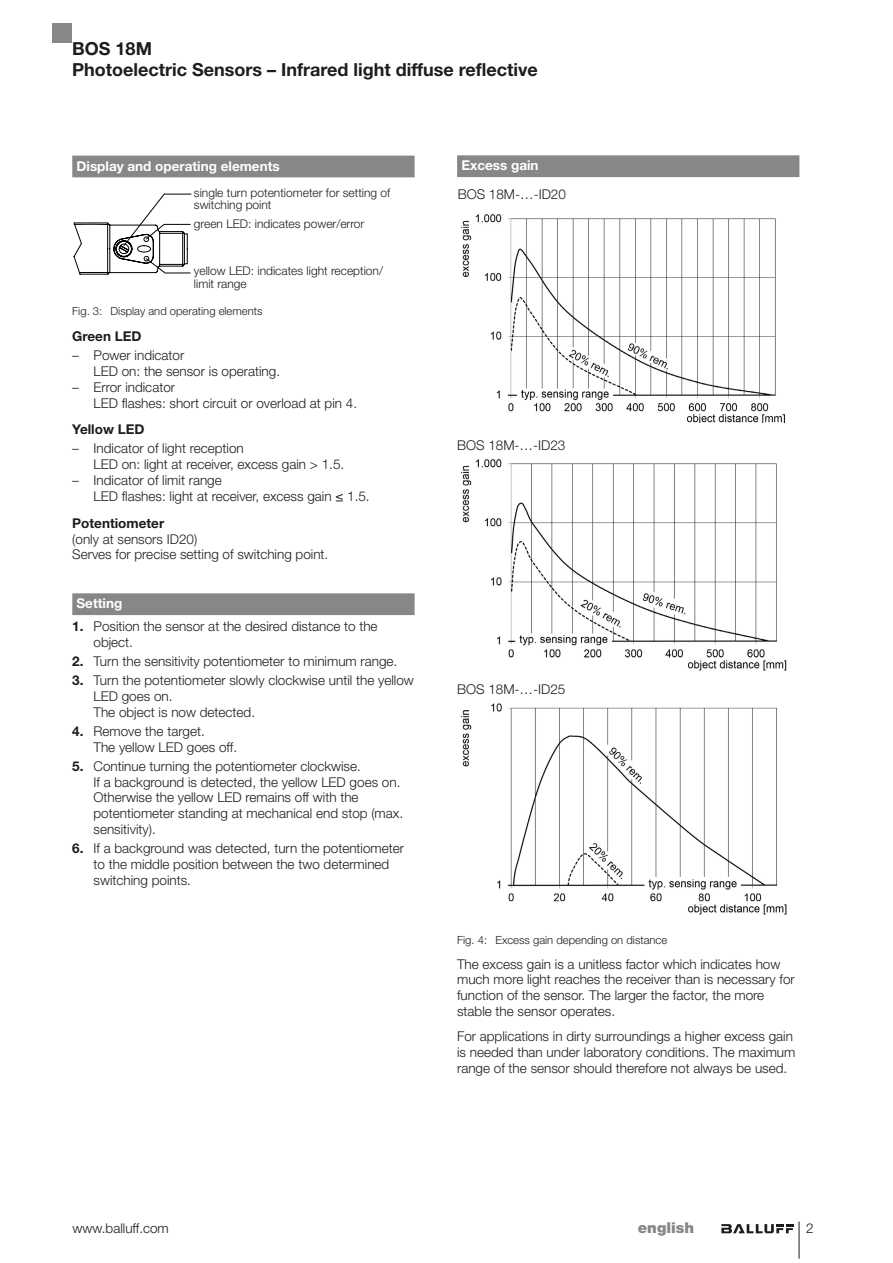
<style>
.page{position:relative;width:893px;height:1263px;background:#fff}
.page>*{position:absolute;margin:0;border:0;box-sizing:border-box;transform-origin:0 0}
.t1{font:700 18px/20.2px "Helvetica Neue LT Pro";color:#1d1d1b}
.t2{font:900 15px "Helvetica Neue LT Pro";color:#878787}
.t3{font:300 13.5px/15.9px "Helvetica Neue LT Pro";color:#1d1d1b}
.t4{font:700 13.5px "Helvetica Neue LT Pro";color:#fff}
.t5{font:700 13.5px "Helvetica Neue LT Pro";color:#1d1d1b}
.t6{font:300 12px/12.8px "Helvetica Neue LT Pro";color:#1d1d1b}
.t7{font:300 11.25px "Helvetica Neue LT Pro";color:#1d1d1b}
.s1{font-weight:700}
</style>
<div class="page">
<hr style="left:799px;top:1221px;width:1px;height:38px;background:#1d1d1b">
<svg style="left:721px;top:1224px;width:72px;height:9px"></svg>
<div style="left:53px;top:23px;width:19px;height:20px;background:#878787"></div>
<div style="left:72px;top:156px;width:343px;height:21px;background:#878787"></div>
<div style="left:72px;top:593px;width:343px;height:22px;background:#878787"></div>
<svg style="left:74px;top:194px;width:117px;height:81px"></svg>
<div style="left:457px;top:155px;width:342px;height:22px;background:#878787"></div>
<img style="left:461px;top:214px;width:324px;height:209px">
<img style="left:461px;top:459px;width:326px;height:212px">
<img style="left:461px;top:703px;width:326px;height:212px">
<h1 class="t1" style="left:72px;top:38px;width:467px">BOS 18M<br>Photoelectric Sensors – Infrared light diffuse reflective</h1>
<p class="t4" style="left:77px;top:157px;width:205px">Display and operating elements</p>
<p class="t6" style="left:194px;top:186px;width:198px">single turn potentiometer for setting of switching point</p>
<p class="t6" style="left:194px;top:217px;width:172px">green LED: indicates power/error</p>
<p class="t6" style="left:194px;top:264px;width:191px">yellow LED: indicates light reception/ limit range</p>
<p class="t7" style="left:72px;top:304px;width:192px">Fig. 3: Display and operating elements</p>
<p class="t5" style="left:72px;top:328px;width:71px">Green LED</p>
<p class="t3" style="left:94px;top:347px;width:188px;text-indent:-21px">– Power indicator<br>LED on: the sensor is operating.</p>
<p class="t3" style="left:94px;top:379px;width:265px;text-indent:-21px">– Error indicator<br>LED flashes: short circuit or overload at pin 4.</p>
<p class="t5" style="left:72px;top:421px;width:74px">Yellow LED</p>
<p class="t3" style="left:94px;top:440px;width:252px;text-indent:-21px">– Indicator of light reception<br>LED on: light at receiver, excess gain &gt; 1.5.</p>
<p class="t3" style="left:94px;top:472px;width:278px;text-indent:-21px">– Indicator of limit range<br>LED flashes: light at receiver, excess gain ≤ 1.5.</p>
<p class="t5" style="left:72px;top:514px;width:93px">Potentiometer</p>
<p class="t3" style="left:72px;top:530px;width:258px">(only at sensors ID20)<br>Serves for precise setting of switching point.</p>
<p class="t4" style="left:77px;top:595px;width:47px">Setting</p>
<p class="t3" style="left:94px;top:618px;width:286px;text-indent:-21px"><span class="s1">1.</span> Position the sensor at the desired distance to the object.</p>
<p class="t3" style="left:72px;top:653px;width:327px"><span class="s1">2.</span> Turn the sensitivity potentiometer to minimum range.</p>
<p class="t3" style="left:94px;top:672px;width:322px;text-indent:-21px"><span class="s1">3.</span> Turn the potentiometer slowly clockwise until the yellow<br>LED goes on.<br>The object is now detected.</p>
<p class="t3" style="left:94px;top:723px;width:145px;text-indent:-21px"><span class="s1">4.</span> Remove the target.<br>The yellow LED goes off.</p>
<p class="t3" style="left:94px;top:758px;width:311px;text-indent:-21px"><span class="s1">5.</span> Continue turning the potentiometer clockwise.<br>If a background is detected, the yellow LED goes on.<br>Otherwise the yellow LED remains off with the potentiometer standing at mechanical end stop (max. sensitivity).</p>
<p class="t3" style="left:94px;top:840px;width:312px;text-indent:-21px"><span class="s1">6.</span> If a background was detected, turn the potentiometer to the middle position between the two determined switching points.</p>
<p class="t4" style="left:461px;top:157px;width:79px">Excess gain</p>
<p class="t3" style="left:458px;top:186px;width:110px">BOS 18M-…-ID20</p>
<p class="t3" style="left:457px;top:437px;width:110px">BOS 18M-…-ID23</p>
<p class="t3" style="left:457px;top:681px;width:110px">BOS 18M-…-ID25</p>
<p class="t7" style="left:457px;top:933px;width:212px">Fig. 4: Excess gain depending on distance</p>
<p class="t3" style="left:457px;top:955px;width:339px">The excess gain is a unitless factor which indicates how much more light reaches the receiver than is necessary for function of the sensor. The larger the factor, the more stable the sensor operates.</p>
<p class="t3" style="left:457px;top:1028px;width:340px">For applications in dirty surroundings a higher excess gain is needed than under laboratory conditions. The maximum range of the sensor should therefore not always be used.</p>
<p class="t2" style="left:638px;top:1219px;width:58px">english</p>
<p class="t3" style="left:73px;top:1220px;width:98px">www.balluff.com</p>
<p class="t3" style="left:806px;top:1220px;width:9px">2</p>
</div>
